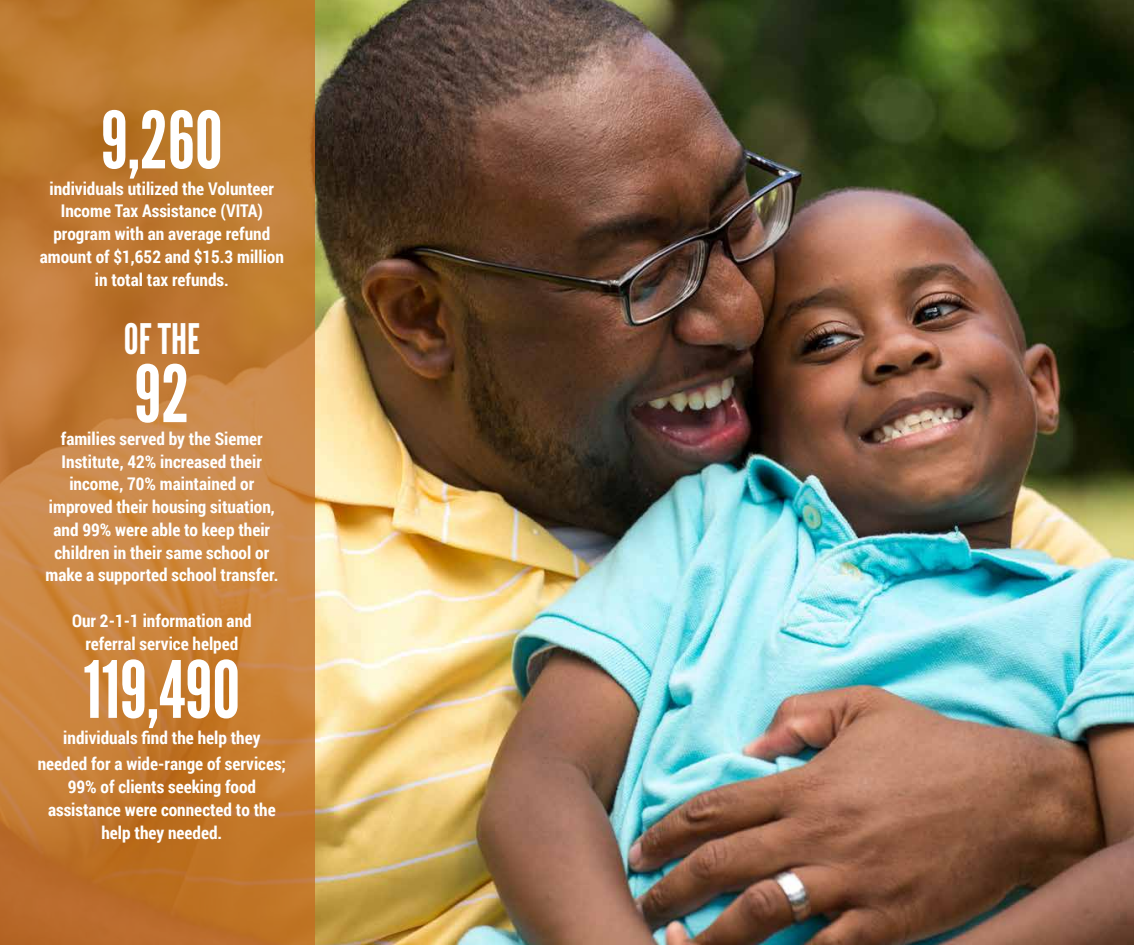
<style>
.page{position:relative;width:1134px;height:945px;background:#fff}
.page>*{position:absolute;margin:0;border:0;box-sizing:border-box;transform-origin:0 0}
.t1{font:78.75px "League Gothic";color:#fff}
.t2{font:42px "League Gothic";color:#fff}
.t3{font:700 17.5px/22.8px "Roboto Condensed";color:#fff;text-align:center}
</style>
<div class="page">
<img style="left:315px;top:0;width:819px;height:945px">
<svg style="left:0;top:0;width:315px;height:945px;background:#c37d36"></svg>
<h1 class="t1" style="left:101px;top:93px;width:123px">9,260</h1>
<p class="t3" style="left:40px;top:176px;width:246px">individuals utilized the Volunteer<br>Income Tax Assistance (VITA) program with an average refund amount of $1,652 and $15.3 million in total tax refunds.</p>
<h2 class="t2" style="left:124px;top:314px;width:78px">OF THE</h2>
<h1 class="t1" style="left:134px;top:347px;width:57px">92</h1>
<p class="t3" style="left:45px;top:427px;width:234px">families served by the Siemer<br>Institute, 42% increased their income, 70% maintained or improved their housing situation, and 99% were able to keep their children in their same school or make a supported school transfer.</p>
<p class="t3" style="left:72px;top:609px;width:181px">Our 2-1-1 information and referral service helped</p>
<h1 class="t1" style="left:84px;top:643px;width:158px">119,490</h1>
<p class="t3" style="left:38px;top:724px;width:250px;line-height:26.2px">individuals find the help they needed for a wide-range of services;</p>
<p class="t3" style="left:48px;top:775px;width:229px">99% of clients seeking food assistance were connected to the help they needed.</p>
</div>
